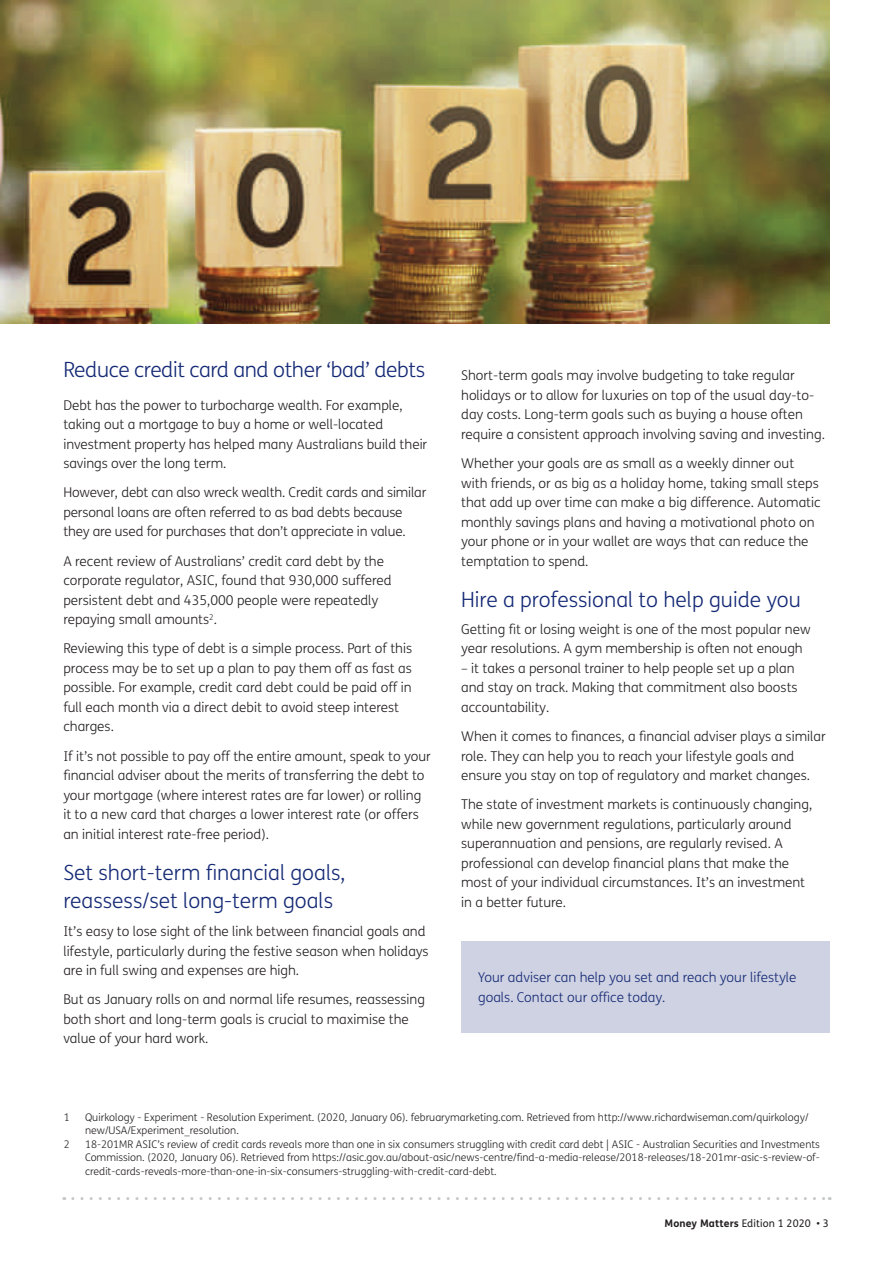
<style>
.page{position:relative;width:893px;height:1263px;background:#fff}
.page>*{position:absolute;margin:0;border:0;box-sizing:border-box;transform-origin:0 0}
.t1{font:300 21px/27px "FS Me";color:#142975}
.t2{font:300 21px "FS Me";letter-spacing:-.02em;color:#142975}
.t3{font:300 13.5px/19.5px "FS Me";color:#231f20}
.t4{font:300 13.5px/19.5px "FS Me";color:#142975}
.t5{font:300 10.5px/13.5px "FS Me";color:#231f20}
.t6{font:10.5px "FS Me";letter-spacing:.01em;color:#231f20}
.s1{font-weight:700}
</style>
<div class="page">
<img style="left:0;top:0;width:829px;height:323px">
<div style="left:461px;top:941px;width:368px;height:92px;background:#cfd2e2"></div>
<svg style="left:73px;top:1197px;width:757px;height:3px"></svg>
<h1 class="t2" style="left:63px;top:355px;width:363px">Reduce credit card and other ‘bad’ debts</h1>
<p class="t3" style="left:63px;top:395px;width:365px">Debt has the power to turbocharge wealth. For example, taking out a mortgage to buy a home or well-located investment property has helped many Australians build their savings over the long term.</p>
<p class="t3" style="left:63px;top:482px;width:365px">However, debt can also wreck wealth. Credit cards and similar personal loans are often referred to as bad debts because they are used for purchases that don’t appreciate in value.</p>
<p class="t3" style="left:63px;top:551px;width:330px">A recent review of Australians’ credit card debt by the corporate regulator, ASIC, found that 930,000 suffered persistent debt and 435,000 people were repeatedly repaying small amounts<sup>2</sup>.</p>
<p class="t3" style="left:63px;top:638px;width:350px">Reviewing this type of debt is a simple process. Part of this process may be to set up a plan to pay them off as fast as possible. For example, credit card debt could be paid off in full each month via a direct debit to avoid steep interest charges.</p>
<p class="t3" style="left:63px;top:746px;width:369px">If it’s not possible to pay off the entire amount, speak to your financial adviser about the merits of transferring the debt to your mortgage (where interest rates are far lower) or rolling it to a new card that charges a lower interest rate (or offers an initial interest rate-free period).</p>
<h1 class="t1" style="left:63px;top:859px;width:284px">Set short-term financial goals, reassess/set long-term goals</h1>
<p class="t3" style="left:63px;top:921px;width:367px">It’s easy to lose sight of the link between financial goals and lifestyle, particularly during the festive season when holidays are in full swing and expenses are high.</p>
<p class="t3" style="left:63px;top:989px;width:363px">But as January rolls on and normal life resumes, reassessing both short and long-term goals is crucial to maximise the value of your hard work.</p>
<p class="t3" style="left:461px;top:365px;width:365px">Short-term goals may involve budgeting to take regular holidays or to allow for luxuries on top of the usual day-to&shy;day costs. Long-term goals such as buying a house often require a consistent approach involving saving and investing.</p>
<p class="t3" style="left:461px;top:453px;width:361px">Whether your goals are as small as a weekly dinner out with friends, or as big as a holiday home, taking small steps that add up over time can make a big difference. Automatic monthly savings plans and having a motivational photo on your phone or in your wallet are ways that can reduce the temptation to spend.</p>
<h1 class="t1" style="left:461px;top:586px;width:341px">Hire a professional to help guide you</h1>
<p class="t3" style="left:461px;top:619px;width:351px">Getting fit or losing weight is one of the most popular new year resolutions. A gym membership is often not enough</p>
<p class="t3" style="left:461px;top:658px;width:338px">– it takes a personal trainer to help people set up a plan and stay on track. Making that commitment also boosts accountability.</p>
<p class="t3" style="left:461px;top:726px;width:366px">When it comes to finances, a financial adviser plays a similar role. They can help you to reach your lifestyle goals and ensure you stay on top of regulatory and market changes.</p>
<p class="t3" style="left:461px;top:794px;width:353px">The state of investment markets is continuously changing, while new government regulations, particularly around superannuation and pensions, are regularly revised. A professional can develop financial plans that make the most of your individual circumstances. It’s an investment in a better future.</p>
<p class="t4" style="left:478px;top:967px;width:320px">Your adviser can help you set and reach your lifestyle goals. Contact our office today.</p>
<p class="t5" style="left:64px;top:1110px;width:8px">1</p>
<p class="t5" style="left:85px;top:1110px;width:725px">Quirkology - Experiment - Resolution Experiment. (2020, January 06). februarymarketing.com. Retrieved from http://www.richardwiseman.com/quirkology/ new/USA/Experiment_resolution.</p>
<p class="t5" style="left:64px;top:1137px;width:8px">2</p>
<p class="t5" style="left:85px;top:1137px;width:736px;text-align:justify">18-201MR ASIC’s review of credit cards reveals more than one in six consumers struggling with credit card debt | ASIC - Australian Securities and Investments Commission. (2020, January 06). Retrieved from https://asic.gov.au/about-asic/news-centre/find-a-media-release/2018-releases/18-201mr-asic-s-review-of&shy;credit-cards-reveals-more-than-one-in-six-consumers-struggling-with-credit-card-debt.</p>
<p class="t6" style="left:664px;top:1216px;width:166px"><span class="s1">Money Matters</span> Edition 1 2020 • 3</p>
</div>
